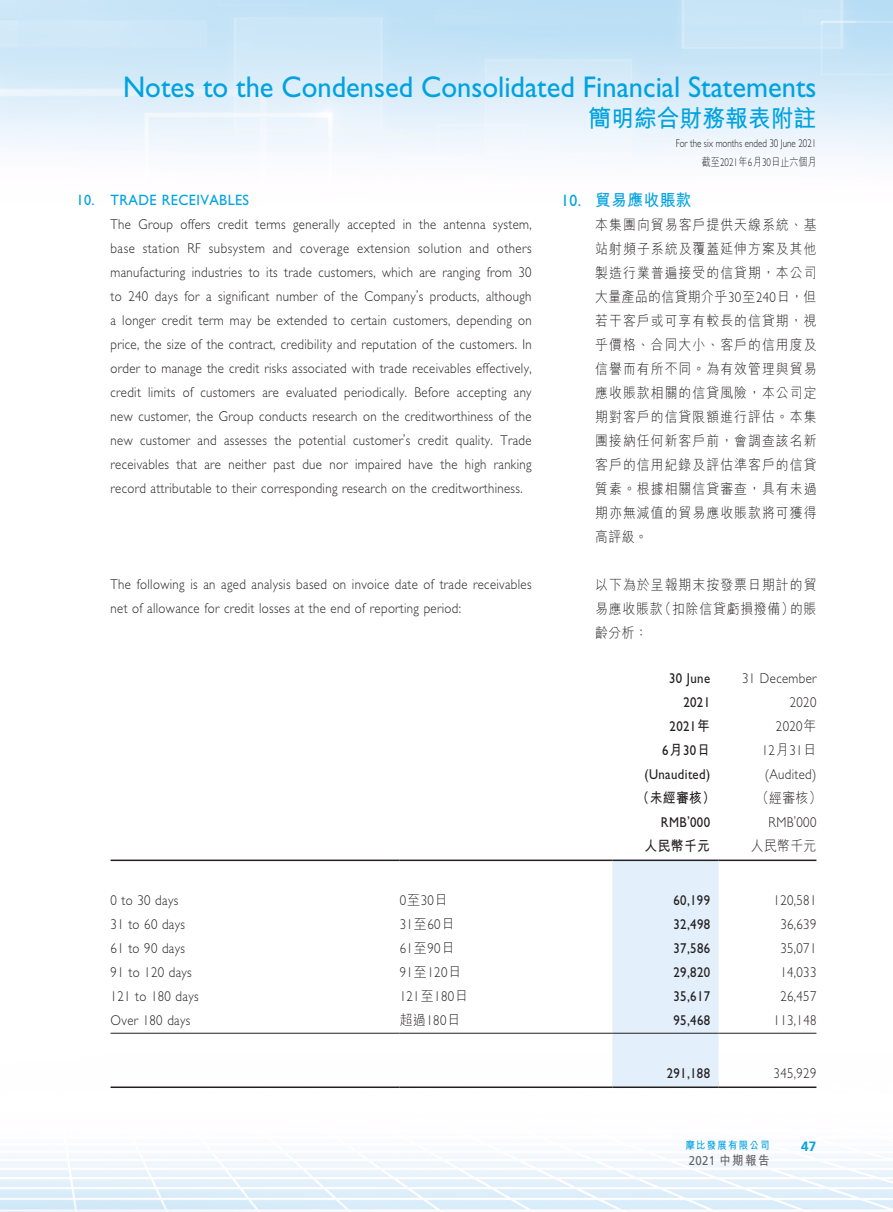
<style>
.page{position:relative;width:893px;height:1212px;background:#fff}
.page>*{position:absolute;margin:0;border:0;box-sizing:border-box;transform-origin:0 0}
.t1{font:30px "Gill Sans Std";color:#00a2df;scale:.95 1}
.t2{font:700 24px "M Hei HK";color:#00a2df;scale:.95 1}
.t3{font:700 16.5px "M Hei HK";letter-spacing:.03em;color:#00a2df;scale:.95 1}
.t4{font:15px "Gill Sans Std";letter-spacing:.03em;color:#00a2df;scale:.95 1}
.t5{font:300 14.25px/24px "Gill Sans Std";letter-spacing:.03em;color:#231f20;text-align:justify;scale:.9 1}
.t6{font:300 14.25px/24px "M Hei HK";letter-spacing:.085em;color:#231f20;text-align:justify;scale:.9 1}
.t7{font:14.25px "Gill Sans Std";letter-spacing:.03em;color:#231f20;scale:.9 1}
.t8{font:700 14.25px "M Hei HK";letter-spacing:.03em;color:#231f20;scale:.9 1}
.t9{font:700 13.5px "Frutiger LT Std";color:#00a2df}
.t10{font:12.75px "Frutiger LT Std";color:#636366;scale:.9 1}
.t11{font:300 11.25px "Gill Sans Std";color:#231f20;scale:.8 1}
.t12{font:300 11.25px "M Hei HK";color:#231f20;scale:.8 1}
.t13{font:700 10.5px "M Hei HK";letter-spacing:.13em;color:#00a2df;scale:.9 1}
.s1{font-family:"Gill Sans Std"}
.s2{font-family:"Gill Sans Std";font-weight:400}
.s3{font-family:"M Hei HK";font-weight:700}
.s4{font-family:"M Hei HK"}
</style>
<div class="page">
<div style="left:612px;top:861px;width:107px;height:220px;background:#e3f0fb"></div>
<div style="left:612px;top:1081px;width:107px;height:7px;background:#e3f0fb"></div>
<hr style="left:111px;top:859px;width:289px;height:2px;background:#231f20">
<hr style="left:400px;top:859px;width:212px;height:2px;background:#231f20">
<hr style="left:612px;top:859px;width:107px;height:2px;background:#231f20">
<hr style="left:719px;top:859px;width:97px;height:2px;background:#231f20">
<hr style="left:111px;top:1033px;width:289px;height:1px;background:#231f20">
<hr style="left:400px;top:1033px;width:212px;height:1px;background:#231f20">
<hr style="left:612px;top:1033px;width:107px;height:1px;background:#231f20">
<hr style="left:719px;top:1033px;width:97px;height:1px;background:#231f20">
<hr style="left:111px;top:1086px;width:289px;height:2px;background:#231f20">
<hr style="left:400px;top:1086px;width:212px;height:2px;background:#231f20">
<hr style="left:612px;top:1086px;width:107px;height:2px;background:#231f20">
<hr style="left:719px;top:1086px;width:97px;height:2px;background:#231f20">
<h1 class="t1" style="left:123px;top:70px;width:731px">Notes to the Condensed Consolidated Financial Statements</h1>
<h2 class="t2" style="left:588px;top:101px;width:241px">簡明綜合財務報表附註</h2>
<p class="t11" style="left:676px;top:137px;width:177px">For the six months ended 30 June 2021</p>
<p class="t12" style="left:702px;top:156px;width:145px">截至<span class="s1">2021</span>年<span class="s1">6</span>月<span class="s1">30</span>日止六個月</p>
<p class="t3" style="left:561px;top:188px;width:139px"><span class="s2">10.</span> 貿易應收賬款</p>
<p class="t6" style="left:595px;top:213px;width:247px">本集團向貿易客戶提供天線系統、基站射頻子系統及覆蓋延伸方案及其他製造行業普遍接受的信貸期，本公司大量產品的信貸期介乎<span class="s1">30</span>至<span class="s1">240</span>日，但若干客戶或可享有較長的信貸期，視乎價格、合同大小、客戶的信用度及信譽而有所不同。為有效管理與貿易應收賬款相關的信貸風險，本公司定期對客戶的信貸限額進行評估。本集團接納任何新客戶前，會調查該名新客戶的信用紀錄及評估準客戶的信貸質素。根據相關信貸審查，具有未過期亦無減值的貿易應收賬款將可獲得高評級。</p>
<p class="t6" style="left:595px;top:573px;width:247px">以下為於呈報期末按發票日期計的貿易應收賬款（扣除信貸虧損撥備）的賬齡分析：</p>
<p class="t4" style="left:77px;top:191px;width:183px">10. TRADE RECEIVABLES</p>
<p class="t5" style="left:111px;top:212px;width:469px">The Group offers credit terms generally accepted in the antenna system, base station RF subsystem and coverage extension solution and others manufacturing industries to its trade customers, which are ranging from 30 to 240 days for a significant number of the Company’s products, although a longer credit term may be extended to certain customers, depending on price, the size of the contract, credibility and reputation of the customers. In order to manage the credit risks associated with trade receivables effectively, credit limits of customers are evaluated periodically. Before accepting any new customer, the Group conducts research on the creditworthiness of the new customer and assesses the potential customer’s credit quality. Trade receivables that are neither past due nor impaired have the high ranking record attributable to their corresponding research on the creditworthiness.</p>
<p class="t5" style="left:111px;top:572px;width:469px">The following is an aged analysis based on invoice date of trade receivables net of allowance for credit losses at the end of reporting period:</p>
<p class="t7" style="left:669px;top:670px;width:47px">30 June</p>
<p class="t5" style="left:742px;top:666px;width:84px">31 December</p>
<p class="t7" style="left:683px;top:693px;width:31px">2021</p>
<p class="t5" style="left:790px;top:690px;width:31px">2020</p>
<p class="t7" style="left:670px;top:717px;width:47px">2021<span class="s3">年</span></p>
<p class="t5" style="left:776px;top:714px;width:47px">2020<span class="s4">年</span></p>
<p class="t7" style="left:662px;top:741px;width:55px">6<span class="s3">月</span>30<span class="s3">日</span></p>
<p class="t5" style="left:762px;top:738px;width:62px">12<span class="s4">月</span>31<span class="s4">日</span></p>
<p class="t7" style="left:645px;top:765px;width:74px">(Unaudited)</p>
<p class="t5" style="left:765px;top:762px;width:59px">(Audited)</p>
<p class="t8" style="left:636px;top:787px;width:89px">（未經審核）</p>
<p class="t6" style="left:756px;top:785px;width:74px">（經審核）</p>
<p class="t7" style="left:661px;top:813px;width:56px">RMB’000</p>
<p class="t5" style="left:769px;top:810px;width:55px">RMB’000</p>
<p class="t8" style="left:645px;top:835px;width:74px">人民幣千元</p>
<p class="t6" style="left:751px;top:833px;width:74px">人民幣千元</p>
<p class="t5" style="left:111px;top:888px;width:77px">0 to 30 days</p>
<p class="t5" style="left:400px;top:888px;width:55px">0<span class="s4">至</span>30<span class="s4">日</span></p>
<p class="t7" style="left:673px;top:892px;width:42px">60,199</p>
<p class="t5" style="left:774px;top:888px;width:49px">120,581</p>
<p class="t5" style="left:111px;top:912px;width:84px">31 to 60 days</p>
<p class="t5" style="left:400px;top:912px;width:62px">31<span class="s4">至</span>60<span class="s4">日</span></p>
<p class="t7" style="left:673px;top:916px;width:42px">32,498</p>
<p class="t5" style="left:780px;top:912px;width:42px">36,639</p>
<p class="t5" style="left:111px;top:936px;width:84px">61 to 90 days</p>
<p class="t5" style="left:400px;top:936px;width:62px">61<span class="s4">至</span>90<span class="s4">日</span></p>
<p class="t7" style="left:673px;top:940px;width:42px">37,586</p>
<p class="t5" style="left:780px;top:936px;width:42px">35,071</p>
<p class="t5" style="left:111px;top:960px;width:92px">91 to 120 days</p>
<p class="t5" style="left:400px;top:960px;width:70px">91<span class="s4">至</span>120<span class="s4">日</span></p>
<p class="t7" style="left:673px;top:964px;width:42px">29,820</p>
<p class="t5" style="left:780px;top:960px;width:42px">14,033</p>
<p class="t5" style="left:111px;top:984px;width:99px">121 to 180 days</p>
<p class="t5" style="left:400px;top:984px;width:77px">121<span class="s4">至</span>180<span class="s4">日</span></p>
<p class="t7" style="left:673px;top:988px;width:42px">35,617</p>
<p class="t5" style="left:780px;top:984px;width:42px">26,457</p>
<p class="t5" style="left:111px;top:1008px;width:90px">Over 180 days</p>
<p class="t6" style="left:400px;top:1007px;width:69px">超過<span class="s1">180</span>日</p>
<p class="t7" style="left:673px;top:1012px;width:42px">95,468</p>
<p class="t5" style="left:774px;top:1008px;width:49px">113,148</p>
<p class="t7" style="left:667px;top:1064px;width:50px">291,188</p>
<p class="t5" style="left:773px;top:1061px;width:49px">345,929</p>
<p class="t13" style="left:686px;top:1138px;width:95px">摩比發展有限公司</p>
<p class="t9" style="left:801px;top:1138px;width:17px">47</p>
<p class="t10" style="left:689px;top:1153px;width:91px">2021 <span class="s3">中期報告</span></p>
</div>
